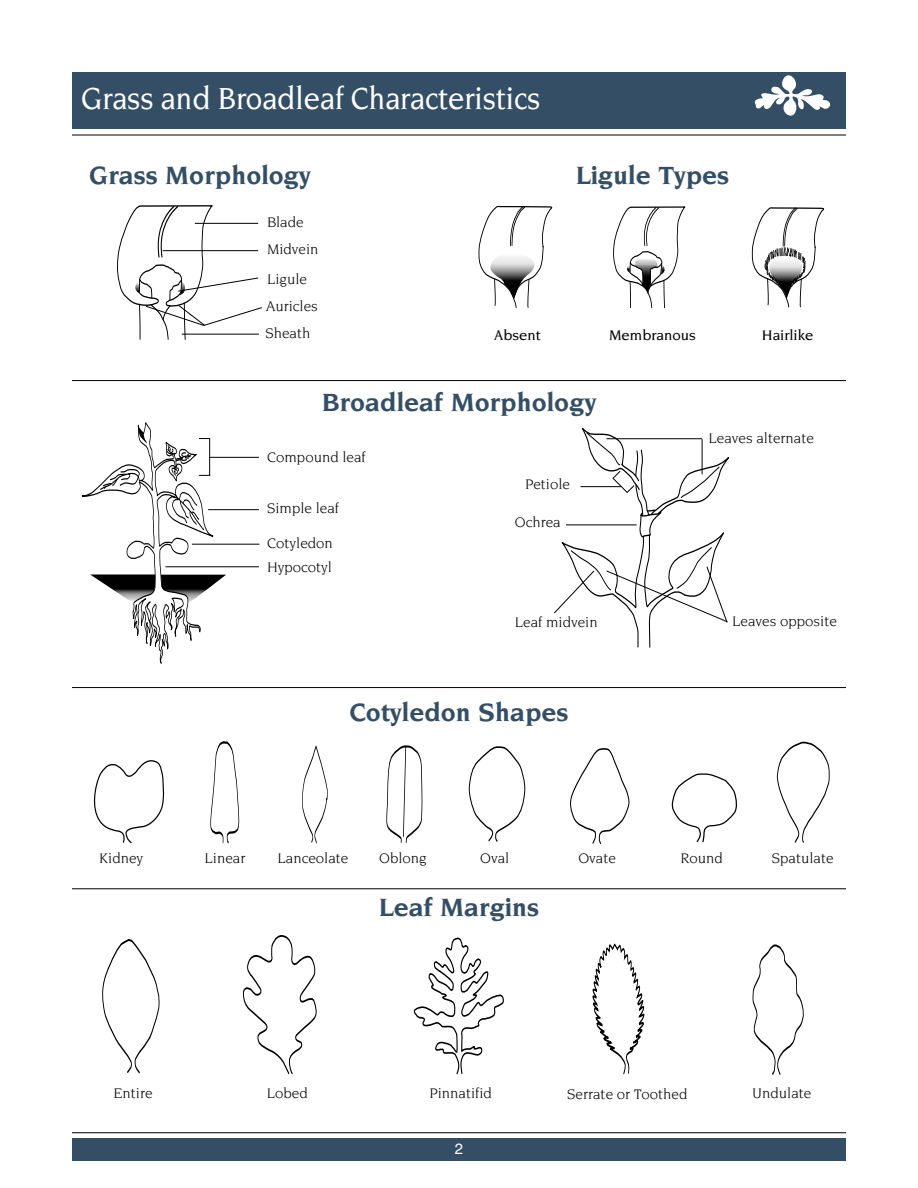
<style>
.page{position:relative;width:918px;height:1188px;background:#fff}
.page>*{position:absolute;margin:0;border:0;box-sizing:border-box;transform-origin:0 0}
.t1{font:500 33px "Novarese";color:#fff;scale:.9 1}
.t2{font:700 27px "Novarese";color:#344f65}
.t3{font:15px/26.8px "Novarese";color:#000}
.t4{font:500 15px "Novarese";color:#000}
.t5{font:15px "Helvetica";color:#fff}
</style>
<div class="page">
<div style="left:72px;top:72px;width:774px;height:56px;background:#344f65"></div>
<hr style="left:72px;top:135px;width:774px;height:1px;background:#000">
<svg style="left:755px;top:75px;width:75px;height:41px"></svg>
<hr style="left:72px;top:1132px;width:774px;height:1px;background:#000">
<div style="left:72px;top:1138px;width:774px;height:23px;background:#344f65"></div>
<svg style="left:478px;top:206px;width:75px;height:102px"></svg>
<svg style="left:613px;top:207px;width:73px;height:102px"></svg>
<svg style="left:752px;top:207px;width:72px;height:101px"></svg>
<svg style="left:102px;top:939px;width:58px;height:135px"></svg>
<svg style="left:243px;top:935px;width:74px;height:140px"></svg>
<svg style="left:413px;top:938px;width:91px;height:137px"></svg>
<svg style="left:592px;top:943px;width:53px;height:132px"></svg>
<svg style="left:752px;top:945px;width:52px;height:130px"></svg>
<svg style="left:214px;top:574px;width:12px;height:10px"></svg>
<hr style="left:210px;top:457px;width:49px;height:1px;background:#000">
<svg style="left:81px;top:422px;width:133px;height:242px"></svg>
<hr style="left:208px;top:509px;width:51px;height:1px;background:#000">
<hr style="left:192px;top:544px;width:67px;height:1px;background:#000">
<hr style="left:165px;top:566px;width:94px;height:1px;background:#000">
<svg style="left:554px;top:428px;width:175px;height:220px"></svg>
<hr style="left:580px;top:486px;width:41px;height:1px;background:#000">
<svg style="left:117px;top:205px;width:145px;height:135px"></svg>
<hr style="left:72px;top:888px;width:774px;height:1px;background:#000">
<svg style="left:93px;top:760px;width:72px;height:84px"></svg>
<svg style="left:210px;top:741px;width:30px;height:103px"></svg>
<svg style="left:302px;top:746px;width:26px;height:98px"></svg>
<svg style="left:468px;top:746px;width:58px;height:96px"></svg>
<svg style="left:386px;top:745px;width:37px;height:99px"></svg>
<svg style="left:570px;top:748px;width:60px;height:96px"></svg>
<svg style="left:671px;top:773px;width:66px;height:70px"></svg>
<svg style="left:776px;top:741px;width:54px;height:102px"></svg>
<hr style="left:72px;top:687px;width:774px;height:1px;background:#000">
<hr style="left:72px;top:380px;width:774px;height:1px;background:#000">
<h1 class="t1" style="left:81px;top:85px;width:512px">Grass and Broadleaf Characteristics</h1>
<h2 class="t2" style="left:89px;top:164px;width:224px">Grass Morphology</h2>
<p class="t3" style="left:267px;top:209px;width:53px">Blade<br>Midvein</p>
<p class="t3" style="left:265px;top:266px;width:54px">Ligule<br>Auricles<br>Sheath</p>
<h2 class="t2" style="left:576px;top:164px;width:155px">Ligule Types</h2>
<p class="t4" style="left:494px;top:329px;width:48px">Absent</p>
<p class="t4" style="left:609px;top:329px;width:88px">Membranous</p>
<p class="t4" style="left:762px;top:329px;width:53px">Hairlike</p>
<h2 class="t2" style="left:322px;top:391px;width:276px">Broadleaf Morphology</h2>
<p class="t3" style="left:267px;top:445px;width:100px">Compound leaf</p>
<p class="t3" style="left:267px;top:495px;width:74px">Simple leaf</p>
<p class="t3" style="left:267px;top:531px;width:67px;line-height:24.3px">Cotyledon<br>Hypocotyl</p>
<p class="t3" style="left:525px;top:471px;width:47px">Petiole</p>
<p class="t3" style="left:515px;top:510px;width:47px">Ochrea</p>
<p class="t3" style="left:709px;top:426px;width:107px">Leaves alternate</p>
<p class="t3" style="left:515px;top:610px;width:84px">Leaf midvein</p>
<p class="t3" style="left:732px;top:608px;width:106px">Leaves opposite</p>
<h2 class="t2" style="left:350px;top:701px;width:221px">Cotyledon Shapes</h2>
<p class="t3" style="left:99px;top:845px;width:46px">Kidney</p>
<p class="t3" style="left:204px;top:845px;width:42px">Linear</p>
<p class="t3" style="left:278px;top:845px;width:72px">Lanceolate</p>
<p class="t3" style="left:480px;top:845px;width:31px">Oval</p>
<p class="t3" style="left:578px;top:845px;width:39px">Ovate</p>
<p class="t3" style="left:680px;top:845px;width:44px">Round</p>
<p class="t3" style="left:772px;top:845px;width:63px">Spatulate</p>
<p class="t3" style="left:379px;top:845px;width:49px">Oblong</p>
<h2 class="t2" style="left:379px;top:896px;width:162px">Leaf Margins</h2>
<p class="t3" style="left:113px;top:1081px;width:41px">Entire</p>
<p class="t3" style="left:267px;top:1081px;width:42px">Lobed</p>
<p class="t3" style="left:429px;top:1081px;width:64px">Pinnatifid</p>
<p class="t3" style="left:752px;top:1081px;width:61px">Undulate</p>
<p class="t3" style="left:567px;top:1081px;width:122px">Serrate or Toothed</p>
<p class="t5" style="left:455px;top:1143px;width:10px">2</p>
</div>
